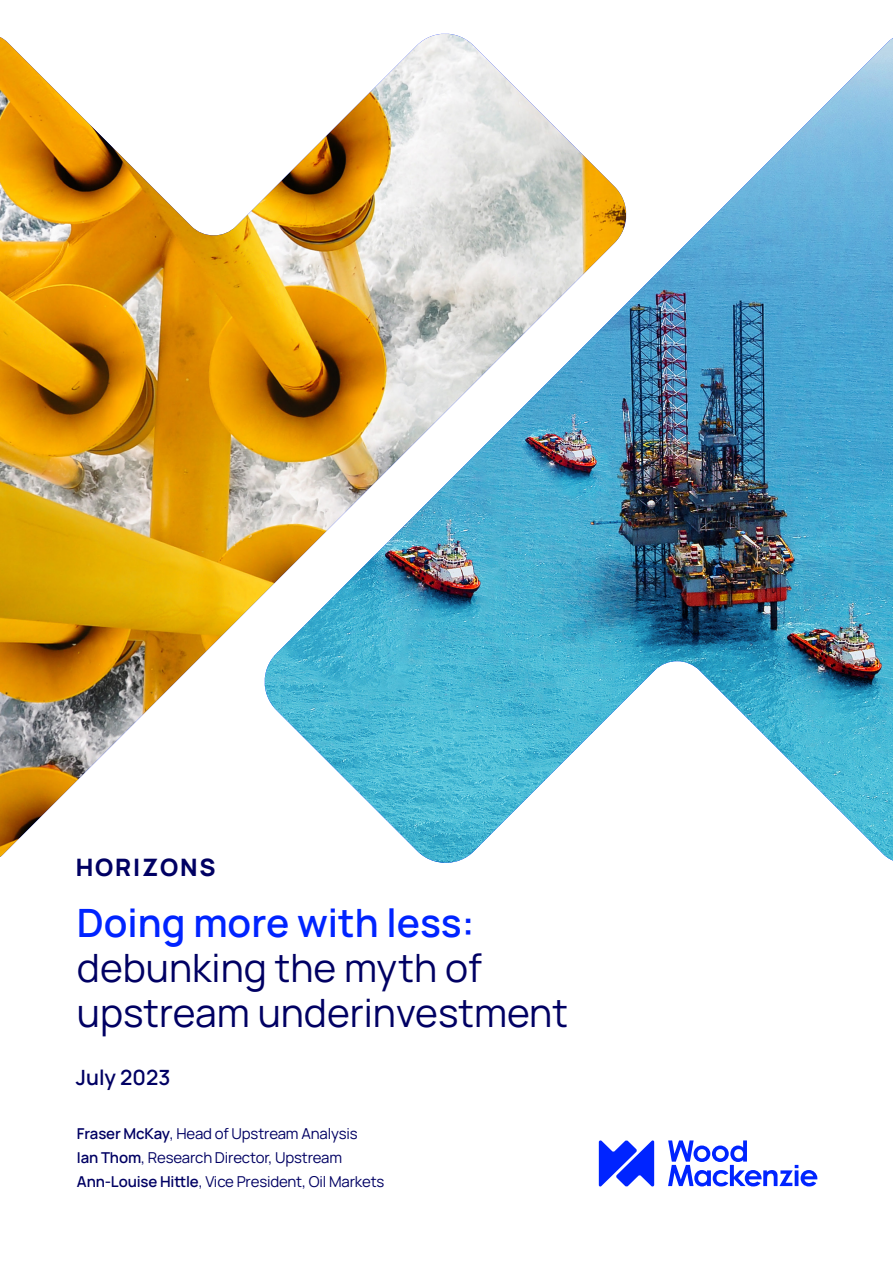
<style>
.page{position:relative;width:893px;height:1263px;background:#fff}
.page>*{position:absolute;margin:0;border:0;box-sizing:border-box;transform-origin:0 0}
.t1{font:39px/45px "Manrope";color:#000063}
.t2{font:600 39px "Manrope";color:#0024ff}
.t3{font:800 24px "Manrope";letter-spacing:.075em;color:#000063}
.t4{font:600 21px "Manrope";color:#000063}
.t5{font:15px/24px "Manrope";letter-spacing:-.01em;color:#000063}
.s1{font-weight:600}
</style>
<div class="page">
<svg style="left:599px;top:1140px;width:218px;height:47px"></svg>
<img style="left:0;top:37px;width:261px;height:820px">
<img style="left:263px;top:34px;width:630px;height:829px">
<h2 class="t3" style="left:76px;top:847px;width:141px">HORIZONS</h2>
<h1 class="t2" style="left:77px;top:891px;width:399px">Doing more with less:</h1>
<h1 class="t1" style="left:77px;top:943px;width:493px">debunking the myth of upstream underinvestment</h1>
<h3 class="t4" style="left:76px;top:1060px;width:96px">July 2023</h3>
<p class="t5" style="left:77px;top:1120px;width:309px"><span class="s1">Fraser McKay</span>, Head of Upstream Analysis<br><span class="s1">Ian Thom</span>, Research Director, Upstream<br><span class="s1">Ann-Louise Hittle</span>, Vice President, Oil Markets</p>
</div>
